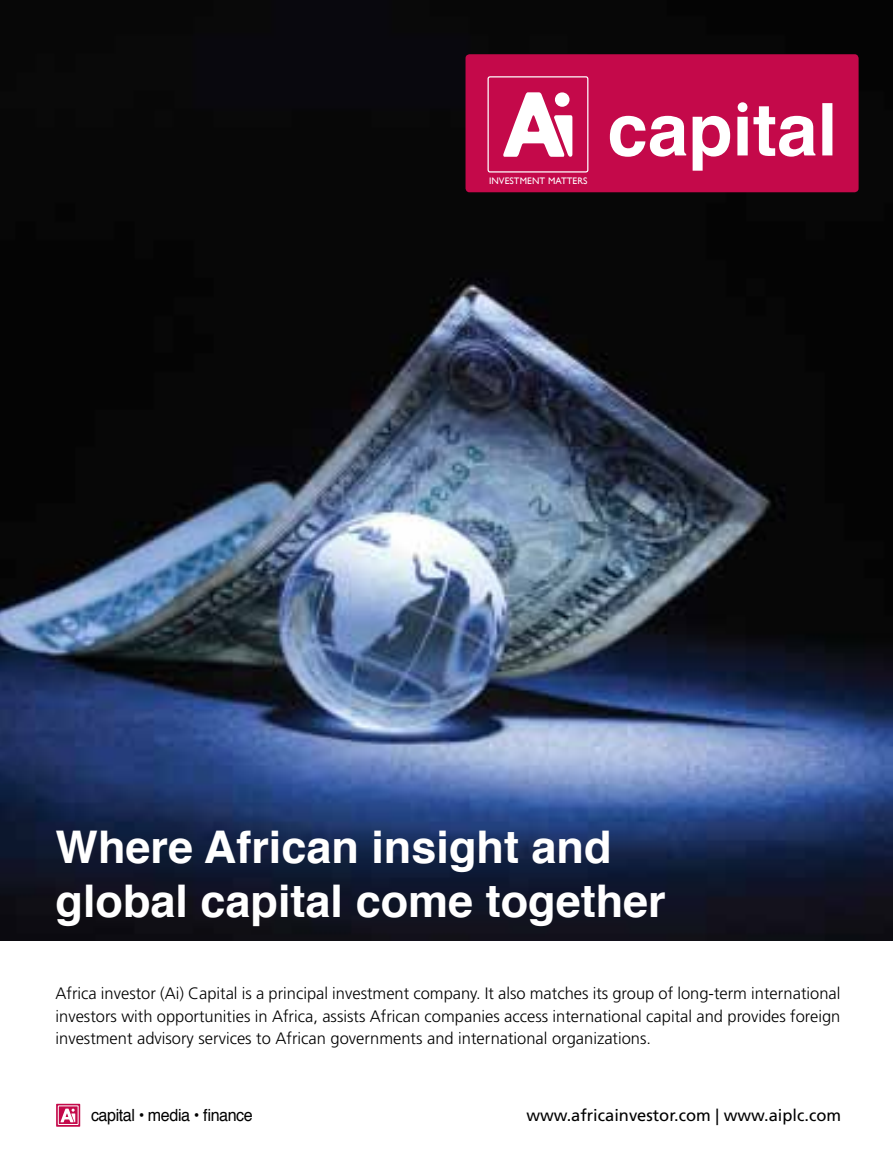
<style>
.page{position:relative;width:893px;height:1170px;background:#fff}
.page>*{position:absolute;margin:0;border:0;box-sizing:border-box;transform-origin:0 0}
.t1{font:700 45px/54px "Helvetica";color:#fff}
.t2{font:16.8px "Helvetica";letter-spacing:-.025em;color:#000;scale:.96 1}
.t3{font:300 16.5px/22.5px "Frutiger LT Std";color:#000;text-align:justify}
.t4{font:16.5px "Frutiger LT Std";color:#000}
.t5{font:9.45px "Gill Sans";letter-spacing:.01em;color:#fff}
</style>
<div class="page">
<img style="left:0;top:0;width:893px;height:940px">
<div style="left:465px;top:54px;width:394px;height:138px;background:#c4094a;border-radius:4px"></div>
<svg style="left:610px;top:102px;width:222px;height:69px"></svg>
<svg style="left:503px;top:92px;width:70px;height:65px"></svg>
<div style="left:487px;top:76px;width:101px;height:96px;border:1px solid #fff;border-radius:2px"></div>
<svg style="left:56px;top:1103px;width:24px;height:23px"></svg>
<svg style="left:60px;top:1108px;width:15px;height:14px"></svg>
<div style="left:58px;top:1105px;width:20px;height:19px;border:1px solid #fff"></div>
<p class="t5" style="left:489px;top:175px;width:100px">INVESTMENT MATTERS</p>
<h1 class="t1" style="left:56px;top:821px;width:612px">Where African insight and global capital come together</h1>
<p class="t3" style="left:56px;top:982px;width:786px">Africa investor (Ai) Capital is a principal investment company. It also matches its group of long-term international investors with opportunities in Africa, assists African companies access international capital and provides foreign investment advisory services to African governments and international organizations.</p>
<p class="t2" style="left:91px;top:1101px;width:170px">capital • media • finance</p>
<p class="t4" style="left:526px;top:1105px;width:316px">www.africainvestor.com | www.aiplc.com</p>
</div>
